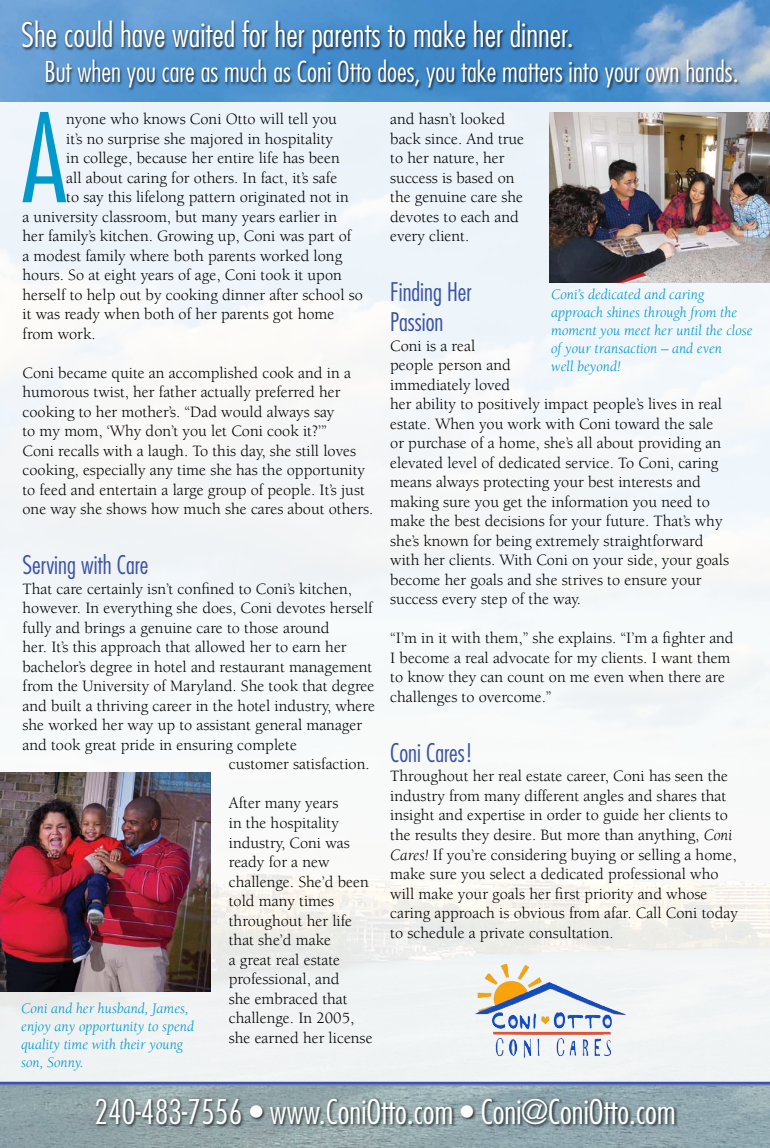
<style>
.page{position:relative;width:770px;height:1148px;background:#fff}
.page>*{position:absolute;margin:0;border:0;box-sizing:border-box;transform-origin:0 0}
.t1{font:300 condensed 119.75px "Futura";color:#0099cb}
.t2{font:300 condensed 33.12px "Futura";color:#fff}
.t3{font:300 condensed 28.12px "Futura";color:#fff}
.t4{font:300 condensed 25px/30px "Futura";color:#3a53a4}
.t5{font:16.25px/19.5px "Berkeley";color:#000}
.t6{font:italic 15px/18px "Berkeley";color:#0099cb}
.s1{font-style:italic}
</style>
<div class="page">
<img style="left:0;top:0;width:769px;height:103px">
<div style="left:0;top:103px;width:769px;height:980px;background:#f4f6f9"></div>
<div style="left:22px;top:20px;width:718px;height:72px;background:#000;opacity:.75"></div>
<img style="left:549px;top:112px;width:220px;height:171px">
<img style="left:0;top:772px;width:211px;height:219px">
<img style="left:484px;top:964px;width:58px;height:42px">
<svg style="left:0;top:1081px;width:769px;height:3px;background:#677ab7"></svg>
<svg style="left:0;top:1084px;width:769px;height:64px;background:#91a5ac"></svg>
<div style="left:95px;top:1097px;width:583px;height:31px;background:#000;opacity:.75"></div>
<h2 class="t2" style="left:21px;top:14px;width:553px">She could have waited for her parents to make her dinner.</h2>
<h3 class="t3" style="left:45px;top:54px;width:695px">But when you care as much as Coni Otto does, you take matters into your own hands.</h3>
<h1 class="t1" style="left:22px;top:83px;width:45px">A</h1>
<p class="t5" style="left:66px;top:110px;width:272px">nyone who knows Coni Otto will tell you</p>
<p class="t5" style="left:390px;top:110px;width:135px">and hasn’t looked back since. And true to her nature, her success is based on the genuine care she devotes to each and every client.</p>
<h3 class="t4" style="left:390px;top:277px;width:83px">Finding Her<br>Passion</h3>
<p class="t5" style="left:390px;top:336px;width:340px">Coni is a real<br>people person and<br>immediately loved<br>her ability to positively impact people’s lives in real estate. When you work with Coni toward the sale or purchase of a home, she’s all about providing an elevated level of dedicated service. To Coni, caring means always protecting your best interests and making sure you get the information you need to make the best decisions for your future. That’s why she’s known for being extremely straightforward with her clients. With Coni on your side, your goals become her goals and she strives to ensure your success every step of the way.</p>
<p class="t5" style="left:390px;top:629px;width:345px">“I’m in it with them,” she explains. “I’m a fighter and I become a real advocate for my clients. I want them to know they can count on me even when there are challenges to overcome.”</p>
<h3 class="t4" style="left:390px;top:737px;width:85px">Coni Cares!</h3>
<p class="t5" style="left:390px;top:767px;width:349px">Throughout her real estate career, Coni has seen the industry from many different angles and shares that insight and expertise in order to guide her clients to the results they desire. But more than anything, <span class="s1">Coni Cares!</span> If you’re considering buying or selling a home, make sure you select a dedicated professional who will make your goals her first priority and whose caring approach is obvious from afar. Call Coni today to schedule a private consultation.</p>
<p class="t5" style="left:66px;top:129px;width:268px">it’s no surprise she majored in hospitality</p>
<p class="t5" style="left:66px;top:149px;width:275px">in college, because her entire life has been</p>
<p class="t5" style="left:66px;top:168px;width:272px">all about caring for others. In fact, it’s safe</p>
<p class="t5" style="left:66px;top:188px;width:284px">to say this lifelong pattern originated not in</p>
<p class="t5" style="left:22px;top:207px;width:316px">a university classroom, but many years earlier in</p>
<p class="t5" style="left:22px;top:227px;width:330px">her family’s kitchen. Growing up, Coni was part of</p>
<p class="t5" style="left:22px;top:246px;width:321px">a modest family where both parents worked long</p>
<p class="t5" style="left:22px;top:266px;width:321px">hours. So at eight years of age, Coni took it upon</p>
<p class="t5" style="left:22px;top:285px;width:342px">herself to help out by cooking dinner after school so</p>
<p class="t5" style="left:22px;top:305px;width:313px">it was ready when both of her parents got home</p>
<p class="t5" style="left:22px;top:324px;width:75px">from work.</p>
<p class="t5" style="left:22px;top:363px;width:352px">Coni became quite an accomplished cook and in a humorous twist, her father actually preferred her cooking to her mother’s. “Dad would always say<br>to my mom, ‘Why don’t you let Coni cook it?’”<br>Coni recalls with a laugh. To this day, she still loves cooking, especially any time she has the opportunity to feed and entertain a large group of people. It’s just one way she shows how much she cares about others.</p>
<h3 class="t4" style="left:22px;top:550px;width:127px">Serving with Care</h3>
<p class="t5" style="left:22px;top:579px;width:331px">That care certainly isn’t confined to Coni’s kitchen,</p>
<p class="t5" style="left:22px;top:599px;width:352px">however. In everything she does, Coni devotes herself</p>
<p class="t5" style="left:22px;top:618px;width:309px">fully and brings a genuine care to those around</p>
<p class="t5" style="left:22px;top:638px;width:325px">her. It’s this approach that allowed her to earn her</p>
<p class="t5" style="left:22px;top:657px;width:351px">bachelor’s degree in hotel and restaurant management</p>
<p class="t5" style="left:22px;top:677px;width:353px">from the University of Maryland. She took that degree</p>
<p class="t5" style="left:22px;top:696px;width:354px">and built a thriving career in the hotel industry, where</p>
<p class="t5" style="left:22px;top:716px;width:341px">she worked her way up to assistant general manager</p>
<p class="t5" style="left:22px;top:735px;width:276px">and took great pride in ensuring complete</p>
<p class="t5" style="left:229px;top:755px;width:142px">customer satisfaction.</p>
<p class="t5" style="left:229px;top:794px;width:145px">After many years<br>in the hospitality industry, Coni was ready for a new challenge. She’d been told many times throughout her life that she’d make<br>a great real estate professional, and<br>she embraced that challenge. In 2005, she earned her license</p>
<p class="t6" style="left:551px;top:286px;width:203px">Coni’s dedicated and caring approach shines through from the moment you meet her until the close of your transaction – and even<br>well beyond!</p>
<p class="t6" style="left:21px;top:999px;width:174px">Coni and her husband, James, enjoy any opportunity to spend quality time with their young son, Sonny.</p>
<h2 class="t2" style="left:94px;top:1090px;width:582px">240-483-7556 • www.ConiOtto.com • Coni@ConiOtto.com</h2>
</div>
